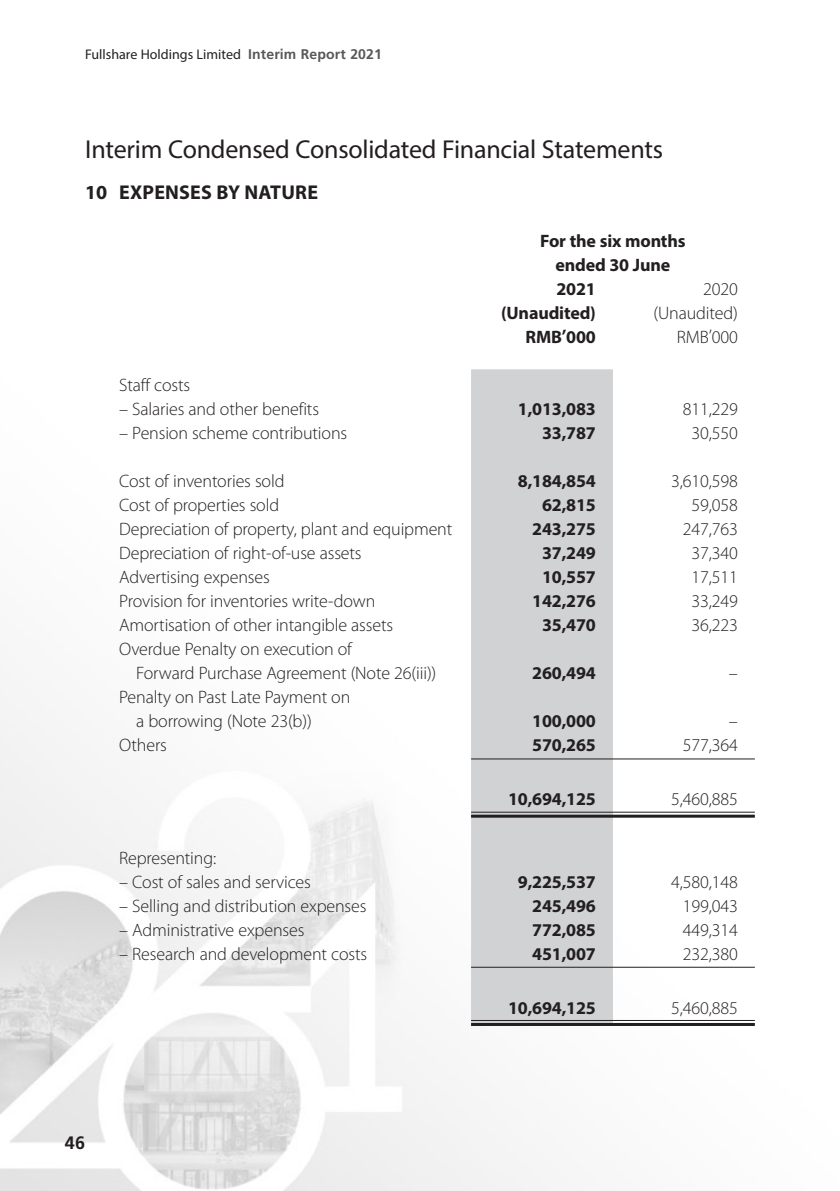
<style>
.page{position:relative;width:840px;height:1191px;background:#fff}
.page>*{position:absolute;margin:0;border:0;box-sizing:border-box;transform-origin:0 0}
.t1{font:26px "Myriad Pro";letter-spacing:-.01em;color:#231f20}
.Heading_1{font:700 20px "Myriad Pro";letter-spacing:.01em;color:#231f20}
.Body_Text{font:300 18px/24px "Myriad Pro";letter-spacing:-.01em;color:#231f20}
.Body_Text-2{font:700 18px "Myriad Pro";letter-spacing:-.01em;color:#231f20}
.t2{font:700 18px "Frutiger LT Std";color:#231f20}
.t3{font:14px "Myriad Pro";color:#231f20}
.s1{font-family:"Frutiger LT Std";font-weight:700;color:#57585a}
</style>
<div class="page">
<img style="left:0;top:369px;width:755px;height:822px">
<div style="left:471px;top:369px;width:141px;height:654px;background:#d1d2d4"></div>
<hr style="left:471px;top:758px;width:141px;height:1px;background:#231f20">
<hr style="left:612px;top:758px;width:142px;height:1px;background:#231f20">
<hr style="left:471px;top:811px;width:141px;height:1px;background:#231f20">
<hr style="left:471px;top:814px;width:141px;height:3px;background:#231f20">
<hr style="left:612px;top:811px;width:142px;height:1px;background:#231f20">
<hr style="left:612px;top:814px;width:142px;height:3px;background:#231f20">
<hr style="left:471px;top:966px;width:141px;height:1px;background:#231f20">
<hr style="left:612px;top:966px;width:142px;height:1px;background:#231f20">
<hr style="left:471px;top:1020px;width:141px;height:1px;background:#231f20">
<hr style="left:471px;top:1023px;width:141px;height:3px;background:#231f20">
<hr style="left:612px;top:1020px;width:142px;height:1px;background:#231f20">
<hr style="left:612px;top:1023px;width:142px;height:3px;background:#231f20">
<p class="t3" style="left:85px;top:46px;width:298px">Fullshare Holdings Limited <span class="s1">Interim Report 2021</span></p>
<h1 class="t1" style="left:85px;top:133px;width:579px">Interim Condensed Consolidated Financial Statements</h1>
<p class="Heading_1" style="left:85px;top:179px;width:234px">10 EXPENSES BY NATURE</p>
<p class="Body_Text-2" style="left:540px;top:229px;width:147px">For the six months</p>
<p class="Body_Text-2" style="left:555px;top:253px;width:116px">ended 30 June</p>
<p class="Body_Text-2" style="left:556px;top:277px;width:41px">2021</p>
<p class="Body_Text" style="left:702px;top:277px;width:36px">2020</p>
<p class="Body_Text-2" style="left:501px;top:301px;width:96px">(Unaudited)</p>
<p class="Body_Text" style="left:653px;top:301px;width:86px">(Unaudited)</p>
<p class="Body_Text-2" style="left:525px;top:325px;width:72px">RMB’000</p>
<p class="Body_Text" style="left:676px;top:325px;width:62px">RMB’000</p>
<p class="Body_Text" style="left:119px;top:373px;width:73px">Staff costs</p>
<p class="Body_Text" style="left:119px;top:397px;width:201px">– Salaries and other benefits</p>
<p class="Body_Text-2" style="left:517px;top:397px;width:79px">1,013,083</p>
<p class="Body_Text" style="left:682px;top:397px;width:56px">811,229</p>
<p class="Body_Text" style="left:119px;top:421px;width:229px">– Pension scheme contributions</p>
<p class="Body_Text-2" style="left:542px;top:421px;width:55px">33,787</p>
<p class="Body_Text" style="left:691px;top:421px;width:48px">30,550</p>
<p class="Body_Text" style="left:119px;top:469px;width:167px">Cost of inventories sold</p>
<p class="Body_Text-2" style="left:517px;top:469px;width:79px">8,184,854</p>
<p class="Body_Text" style="left:670px;top:469px;width:68px">3,610,598</p>
<p class="Body_Text" style="left:119px;top:493px;width:161px">Cost of properties sold</p>
<p class="Body_Text-2" style="left:542px;top:493px;width:55px">62,815</p>
<p class="Body_Text" style="left:691px;top:493px;width:48px">59,058</p>
<p class="Body_Text" style="left:119px;top:517px;width:334px">Depreciation of property, plant and equipment</p>
<p class="Body_Text-2" style="left:532px;top:517px;width:65px">243,275</p>
<p class="Body_Text" style="left:682px;top:517px;width:56px">247,763</p>
<p class="Body_Text" style="left:119px;top:541px;width:244px">Depreciation of right-of-use assets</p>
<p class="Body_Text-2" style="left:542px;top:541px;width:55px">37,249</p>
<p class="Body_Text" style="left:691px;top:541px;width:48px">37,340</p>
<p class="Body_Text" style="left:119px;top:565px;width:152px">Advertising expenses</p>
<p class="Body_Text-2" style="left:542px;top:565px;width:55px">10,557</p>
<p class="Body_Text" style="left:691px;top:565px;width:48px">17,511</p>
<p class="Body_Text" style="left:119px;top:589px;width:257px">Provision for inventories write-down</p>
<p class="Body_Text-2" style="left:532px;top:589px;width:65px">142,276</p>
<p class="Body_Text" style="left:691px;top:589px;width:48px">33,249</p>
<p class="Body_Text" style="left:119px;top:613px;width:275px">Amortisation of other intangible assets</p>
<p class="Body_Text-2" style="left:542px;top:613px;width:55px">35,470</p>
<p class="Body_Text" style="left:691px;top:613px;width:48px">36,223</p>
<p class="Body_Text" style="left:136px;top:637px;width:301px;text-indent:-17px">Overdue Penalty on execution of<br>Forward Purchase Agreement (Note 26(iii))</p>
<p class="Body_Text-2" style="left:532px;top:661px;width:65px">260,494</p>
<p class="Body_Text" style="left:728px;top:661px;width:10px">–</p>
<p class="Body_Text" style="left:136px;top:685px;width:215px;text-indent:-17px">Penalty on Past Late Payment on a borrowing (Note 23(b))</p>
<p class="Body_Text-2" style="left:532px;top:709px;width:65px">100,000</p>
<p class="Body_Text" style="left:728px;top:709px;width:10px">–</p>
<p class="Body_Text" style="left:119px;top:733px;width:49px">Others</p>
<p class="Body_Text-2" style="left:532px;top:733px;width:65px">570,265</p>
<p class="Body_Text" style="left:682px;top:733px;width:56px">577,364</p>
<p class="Body_Text-2" style="left:508px;top:787px;width:89px">10,694,125</p>
<p class="Body_Text" style="left:670px;top:787px;width:68px">5,460,885</p>
<p class="Body_Text" style="left:119px;top:845px;width:98px">Representing:</p>
<p class="Body_Text" style="left:119px;top:869px;width:193px">– Cost of sales and services</p>
<p class="Body_Text-2" style="left:517px;top:869px;width:79px">9,225,537</p>
<p class="Body_Text" style="left:670px;top:869px;width:68px">4,580,148</p>
<p class="Body_Text" style="left:119px;top:893px;width:249px">– Selling and distribution expenses</p>
<p class="Body_Text-2" style="left:532px;top:893px;width:65px">245,496</p>
<p class="Body_Text" style="left:682px;top:893px;width:56px">199,043</p>
<p class="Body_Text" style="left:119px;top:917px;width:187px">– Administrative expenses</p>
<p class="Body_Text-2" style="left:532px;top:917px;width:65px">772,085</p>
<p class="Body_Text" style="left:682px;top:917px;width:56px">449,314</p>
<p class="Body_Text" style="left:119px;top:941px;width:249px">– Research and development costs</p>
<p class="Body_Text-2" style="left:532px;top:941px;width:65px">451,007</p>
<p class="Body_Text" style="left:682px;top:941px;width:56px">232,380</p>
<p class="Body_Text-2" style="left:508px;top:995px;width:89px">10,694,125</p>
<p class="Body_Text" style="left:670px;top:995px;width:68px">5,460,885</p>
<p class="t2" style="left:65px;top:1132px;width:22px">46</p>
</div>
